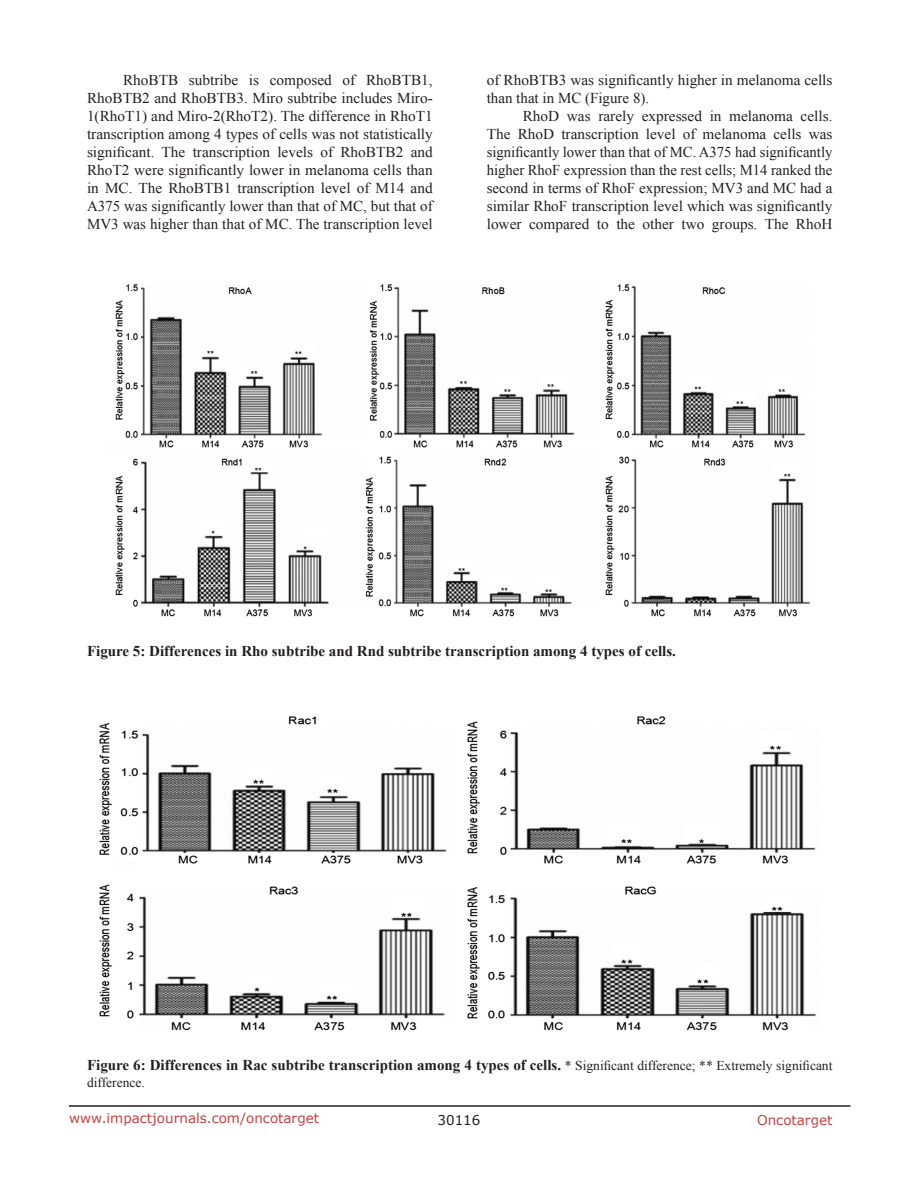
<style>
.page{position:relative;width:918px;height:1188px;background:#fff}
.page>*{position:absolute;margin:0;border:0;box-sizing:border-box;transform-origin:0 0}
.BodyText{font:15px/18px "Times New Roman";color:#231f20;text-align:justify}
.figuretext{font:700 15px "Times New Roman";color:#231f20}
.t1{font:13.5px "Verdana";color:#c24141}
.figuretext-2{font:13.5px "Times New Roman";color:#231f20}
.t2{font:13.5px "Verdana";color:#231f20}
.s1{font-weight:400;font-size:13.5px}
</style>
<div class="page">
<hr style="left:69px;top:1105px;width:781px;height:2px;background:#231f20">
<img style="left:115px;top:284px;width:696px;height:333px">
<img style="left:99px;top:716px;width:718px;height:315px">
<p class="BodyText" style="left:87px;top:71px;width:347px;text-indent:36px">RhoBTB subtribe is composed of RhoBTB1, RhoBTB2 and RhoBTB3. Miro subtribe includes Miro-1(RhoT1) and Miro-2(RhoT2). The difference in RhoT1 transcription among 4 types of cells was not statistically significant. The transcription levels of RhoBTB2 and RhoT2 were significantly lower in melanoma cells than in MC. The RhoBTB1 transcription level of M14 and A375 was significantly lower than that of MC, but that of MV3 was higher than that of MC. The transcription level</p>
<p class="BodyText" style="left:487px;top:71px;width:347px">of RhoBTB3 was significantly higher in melanoma cells than that in MC (Figure 8).</p>
<p class="BodyText" style="left:487px;top:107px;width:347px;text-indent:36px">RhoD was rarely expressed in melanoma cells.<br>The RhoD transcription level of melanoma cells was significantly lower than that of MC. A375 had significantly higher RhoF expression than the rest cells; M14 ranked the second in terms of RhoF expression; MV3 and MC had a similar RhoF transcription level which was significantly lower compared to the other two groups. The RhoH</p>
<p class="figuretext" style="left:87px;top:641px;width:591px">Figure 5: Differences in Rho subtribe and Rnd subtribe transcription among 4 types of cells.</p>
<p class="figuretext" style="left:87px;top:1055px;width:747px">Figure 6: Differences in Rac subtribe transcription among 4 types of cells. <span class="s1">* Significant difference; ** Extremely significant</span></p>
<p class="figuretext-2" style="left:87px;top:1073px;width:59px">difference.</p>
<p class="t1" style="left:69px;top:1109px;width:252px">www.impactjournals.com/oncotarget</p>
<p class="t2" style="left:438px;top:1111px;width:44px">30116</p>
<p class="t1" style="left:757px;top:1111px;width:77px">Oncotarget</p>
</div>
